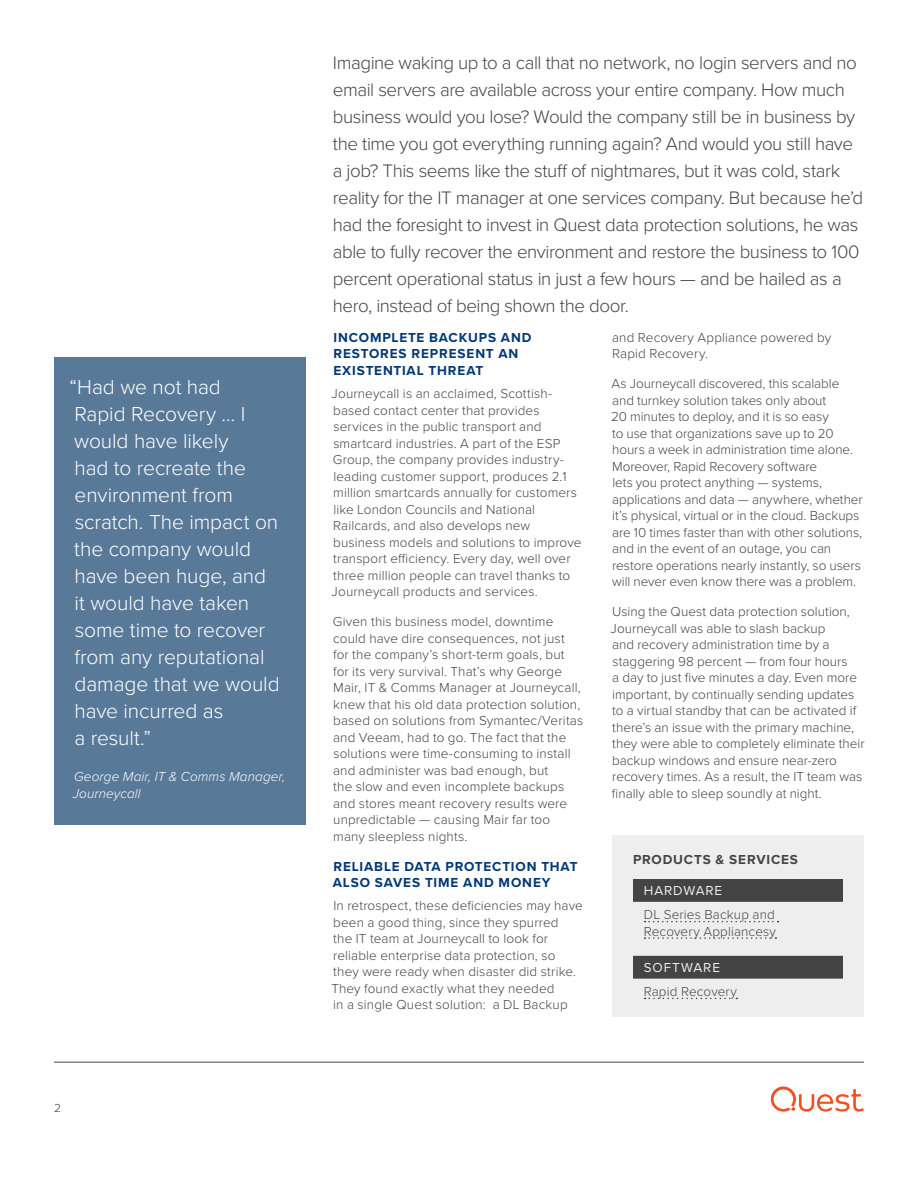
<style>
.page{position:relative;width:918px;height:1188px;background:#fff}
.page>*{position:absolute;margin:0;border:0;box-sizing:border-box;transform-origin:0 0}
._14_Callout_Box_Medi{font:300 21px/27px "Proxima Nova";letter-spacing:-.005em;color:#fff}
.Intro_Paragraph{font:300 18.75px/27px "Proxima Nova";letter-spacing:-.025em;color:#444}
._12_System_Requireme{font:300 13.5px/16.5px "Proxima Nova";letter-spacing:.01em;color:#444}
._05_Section_Heading{font:700 13.5px/16.5px "Proxima Nova";letter-spacing:.065em;color:#003876}
._17_Callout_Box_Byli{font:italic 300 13.5px/16.2px "Proxima Nova";letter-spacing:.005em;color:#fff}
._10_System_Requireme{font:700 13.5px "Proxima Nova";letter-spacing:.065em;color:#444}
._11_System_Requireme{font:13.5px "Proxima Nova";letter-spacing:.065em;color:#eee}
.t1{font:300 12px "Proxima Nova";color:#444}
</style>
<div class="page">
<hr style="left:54px;top:1062px;width:810px;height:1px;background:#444">
<svg style="left:771px;top:1086px;width:93px;height:26px"></svg>
<div style="left:612px;top:836px;width:252px;height:181px;background:#eee"></div>
<div style="left:633px;top:879px;width:210px;height:23px;background:#444"></div>
<svg style="left:645px;top:921px;width:134px;height:1px"></svg>
<svg style="left:645px;top:937px;width:131px;height:2px"></svg>
<div style="left:633px;top:956px;width:210px;height:22px;background:#444"></div>
<hr style="left:633px;top:978px;width:210px;height:1px;background:#444">
<svg style="left:645px;top:998px;width:92px;height:1px"></svg>
<div style="left:54px;top:357px;width:252px;height:468px;background:#597999"></div>
<p class="_14_Callout_Box_Medi" style="left:69px;top:373px;width:212px">“Had we not had<br>Rapid Recovery … I would have likely<br>had to recreate the environment from scratch. The impact on the company would have been huge, and<br>it would have taken some time to recover from any reputational damage that we would have incurred as<br>a result.”</p>
<p class="_17_Callout_Box_Byli" style="left:73px;top:768px;width:214px">George Mair, IT &amp; Comms Manager,<br>Journeycall</p>
<p class="t1" style="left:54px;top:1099px;width:8px">2</p>
<p class="Intro_Paragraph" style="left:333px;top:48px;width:532px">Imagine waking up to a call that no network, no login servers and no email servers are available across your entire company. How much business would you lose? Would the company still be in business by the time you got everything running again? And would you still have a job? This seems like the stuff of nightmares, but it was cold, stark reality for the IT manager at one services company. But because he’d had the foresight to invest in Quest data protection solutions, he was able to fully recover the environment and restore the business to 100 percent operational status in just a few hours — and be hailed as a hero, instead of being shown the door.</p>
<p class="_05_Section_Heading" style="left:333px;top:329px;width:200px">INCOMPLETE BACKUPS AND<br>RESTORES REPRESENT AN<br>EXISTENTIAL THREAT</p>
<p class="_12_System_Requireme" style="left:332px;top:385px;width:251px">Journeycall is an acclaimed, Scottish&shy;based contact center that provides services in the public transport and smartcard industries. A part of the ESP Group, the company provides industry&shy;leading customer support, produces 2.1 million smartcards annually for customers like London Councils and National Railcards, and also develops new business models and solutions to improve transport efficiency. Every day, well over three million people can travel thanks to Journeycall products and services.</p>
<p class="_12_System_Requireme" style="left:333px;top:613px;width:252px">Given this business model, downtime could have dire consequences, not just for the company’s short-term goals, but for its very survival. That’s why George Mair, IT &amp; Comms Manager at Journeycall, knew that his old data protection solution, based on solutions from Symantec/Veritas and Veeam, had to go. The fact that the solutions were time-consuming to install and administer was bad enough, but<br>the slow and even incomplete backups and stores meant recovery results were unpredictable — causing Mair far too many sleepless nights.</p>
<p class="_05_Section_Heading" style="left:333px;top:858px;width:246px">RELIABLE DATA PROTECTION THAT<br>ALSO SAVES TIME AND MONEY</p>
<p class="_12_System_Requireme" style="left:331px;top:897px;width:253px">In retrospect, these deficiencies may have been a good thing, since they spurred<br>the IT team at Journeycall to look for reliable enterprise data protection, so<br>they were ready when disaster did strike.<br>They found exactly what they needed<br>in a single Quest solution: a DL Backup</p>
<p class="_12_System_Requireme" style="left:612px;top:328px;width:221px">and Recovery Appliance powered by<br>Rapid Recovery.</p>
<p class="_12_System_Requireme" style="left:611px;top:375px;width:253px">As Journeycall discovered, this scalable and turnkey solution takes only about<br>20 minutes to deploy, and it is so easy<br>to use that organizations save up to 20 hours a week in administration time alone.<br>Moreover, Rapid Recovery software<br>lets you protect anything — systems, applications and data — anywhere, whether it’s physical, virtual or in the cloud. Backups are 10 times faster than with other solutions, and in the event of an outage, you can restore operations nearly instantly, so users will never even know there was a problem.</p>
<p class="_12_System_Requireme" style="left:611px;top:603px;width:256px">Using the Quest data protection solution, Journeycall was able to slash backup<br>and recovery administration time by a staggering 98 percent — from four hours<br>a day to just five minutes a day. Even more important, by continually sending updates to a virtual standby that can be activated if there’s an issue with the primary machine, they were able to completely eliminate their backup windows and ensure near-zero recovery times. As a result, the IT team was finally able to sleep soundly at night.</p>
<p class="_10_System_Requireme" style="left:633px;top:850px;width:167px">PRODUCTS &amp; SERVICES</p>
<p class="_11_System_Requireme" style="left:644px;top:880px;width:80px">HARDWARE</p>
<p class="_12_System_Requireme" style="left:644px;top:906px;width:134px">DL Series Backup and<br>Recovery Appliancesy</p>
<p class="_11_System_Requireme" style="left:644px;top:957px;width:78px">SOFTWARE</p>
<p class="_12_System_Requireme" style="left:644px;top:983px;width:95px">Rapid Recovery</p>
</div>
